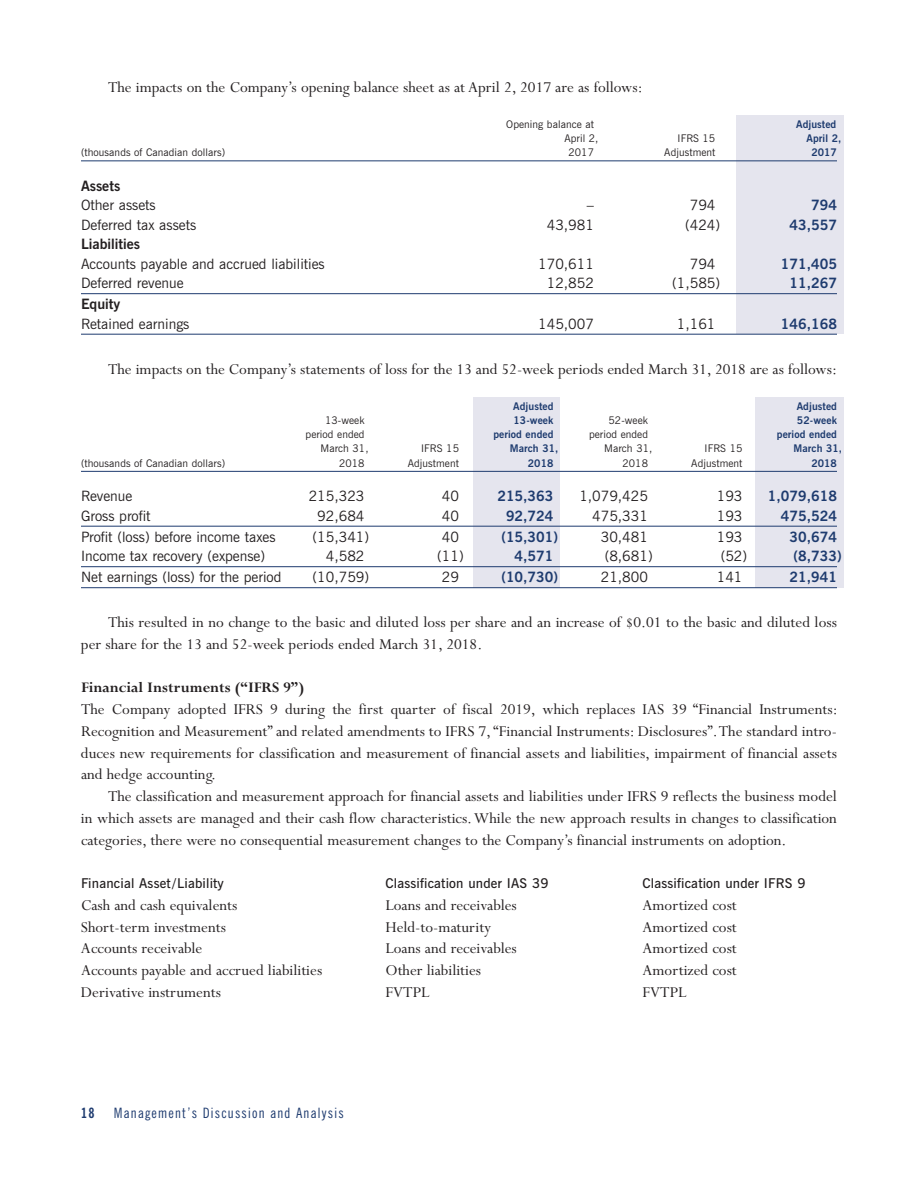
<style>
.page{position:relative;width:918px;height:1188px;background:#fff}
.page>*{position:absolute;margin:0;border:0;box-sizing:border-box;transform-origin:0 0}
.t1{font:16.8px/21.8px "Perpetua";color:#231f20;text-align:justify}
.t2{font:700 16.2px "Perpetua";color:#231f20}
.t3{font:14.25px "News Gothic BT";color:#231f20}
.t4{font:700 14.25px "News Gothic BT";color:#1e3b6f}
.t5{font:condensed 14.25px "News Gothic BT";letter-spacing:.085em;color:#1e3b6f}
.t6{font:700 14.25px "News Gothic BT";color:#231f20}
.t7{font:700 condensed 14.25px "News Gothic BT";color:#1e3b6f}
.t8{font:600 13.5px "News Gothic BT";letter-spacing:.01em;color:#231f20}
.t9{font:10.5px "News Gothic BT";letter-spacing:.005em;color:#231f20}
.t10{font:700 10.5px "News Gothic BT";letter-spacing:.005em;color:#1e3b6f}
</style>
<div class="page">
<div style="left:736px;top:116px;width:108px;height:218px;background:#e5e5ee"></div>
<div style="left:756px;top:398px;width:88px;height:190px;background:#e5e5ee"></div>
<div style="left:474px;top:398px;width:86px;height:190px;background:#e5e5ee"></div>
<hr style="left:81px;top:161px;width:756px;height:1px;background:#1e3b6f">
<hr style="left:81px;top:293px;width:756px;height:1px;background:#1e3b6f">
<hr style="left:81px;top:334px;width:756px;height:1px;background:#1e3b6f">
<hr style="left:81px;top:471px;width:756px;height:1px;background:#1e3b6f">
<hr style="left:81px;top:526px;width:756px;height:1px;background:#1e3b6f">
<hr style="left:81px;top:566px;width:756px;height:1px;background:#1e3b6f">
<hr style="left:81px;top:587px;width:756px;height:1px;background:#1e3b6f">
<p class="t1" style="left:108px;top:75px;width:536px">The impacts on the Company’s opening balance sheet as at April 2, 2017 are as follows:</p>
<p class="t9" style="left:506px;top:120px;width:89px">Opening balance at</p>
<p class="t10" style="left:796px;top:120px;width:42px">Adjusted</p>
<p class="t9" style="left:564px;top:134px;width:36px">April 2,</p>
<p class="t9" style="left:678px;top:134px;width:39px">IFRS 15</p>
<p class="t10" style="left:807px;top:134px;width:36px">April 2,</p>
<p class="t9" style="left:81px;top:149px;width:146px">(thousands of Canadian dollars)</p>
<p class="t9" style="left:569px;top:149px;width:27px">2017</p>
<p class="t9" style="left:664px;top:149px;width:53px">Adjustment</p>
<p class="t10" style="left:811px;top:148px;width:27px">2017</p>
<p class="t6" style="left:81px;top:180px;width:41px">Assets</p>
<p class="t3" style="left:81px;top:200px;width:76px">Other assets</p>
<p class="t3" style="left:587px;top:200px;width:9px">–</p>
<p class="t3" style="left:690px;top:200px;width:27px">794</p>
<p class="t4" style="left:811px;top:200px;width:27px">794</p>
<p class="t3" style="left:81px;top:219px;width:117px">Deferred tax assets</p>
<p class="t3" style="left:547px;top:219px;width:49px">43,981</p>
<p class="t3" style="left:685px;top:219px;width:37px">(424)</p>
<p class="t4" style="left:790px;top:219px;width:49px">43,557</p>
<p class="t6" style="left:81px;top:239px;width:61px">Liabilities</p>
<p class="t3" style="left:81px;top:258px;width:245px">Accounts payable and accrued liabilities</p>
<p class="t3" style="left:538px;top:258px;width:57px">170,611</p>
<p class="t3" style="left:690px;top:258px;width:27px">794</p>
<p class="t4" style="left:781px;top:258px;width:58px">171,405</p>
<p class="t3" style="left:81px;top:278px;width:104px">Deferred revenue</p>
<p class="t3" style="left:547px;top:278px;width:49px">12,852</p>
<p class="t3" style="left:672px;top:278px;width:49px">(1,585)</p>
<p class="t4" style="left:790px;top:278px;width:49px">11,267</p>
<p class="t6" style="left:81px;top:299px;width:41px">Equity</p>
<p class="t3" style="left:81px;top:318px;width:110px">Retained earnings</p>
<p class="t3" style="left:538px;top:318px;width:57px">145,007</p>
<p class="t3" style="left:677px;top:318px;width:40px">1,161</p>
<p class="t4" style="left:781px;top:318px;width:58px">146,168</p>
<p class="t1" style="left:108px;top:357px;width:731px">The impacts on the Company’s statements of loss for the 13 and 52-week periods ended March 31, 2018 are as follows:</p>
<p class="t10" style="left:513px;top:402px;width:42px">Adjusted</p>
<p class="t10" style="left:797px;top:402px;width:42px">Adjusted</p>
<p class="t9" style="left:325px;top:416px;width:41px">13-week</p>
<p class="t10" style="left:513px;top:416px;width:42px">13-week</p>
<p class="t9" style="left:609px;top:416px;width:41px">52-week</p>
<p class="t10" style="left:797px;top:416px;width:42px">52-week</p>
<p class="t9" style="left:306px;top:431px;width:60px">period ended</p>
<p class="t10" style="left:493px;top:430px;width:62px">period ended</p>
<p class="t9" style="left:589px;top:431px;width:60px">period ended</p>
<p class="t10" style="left:777px;top:430px;width:62px">period ended</p>
<p class="t9" style="left:321px;top:445px;width:49px">March 31,</p>
<p class="t9" style="left:421px;top:445px;width:39px">IFRS 15</p>
<p class="t10" style="left:510px;top:445px;width:50px">March 31,</p>
<p class="t9" style="left:604px;top:445px;width:49px">March 31,</p>
<p class="t9" style="left:705px;top:445px;width:39px">IFRS 15</p>
<p class="t10" style="left:793px;top:445px;width:50px">March 31,</p>
<p class="t9" style="left:81px;top:459px;width:146px">(thousands of Canadian dollars)</p>
<p class="t9" style="left:339px;top:459px;width:27px">2018</p>
<p class="t9" style="left:408px;top:459px;width:53px">Adjustment</p>
<p class="t10" style="left:528px;top:459px;width:27px">2018</p>
<p class="t9" style="left:623px;top:459px;width:27px">2018</p>
<p class="t9" style="left:691px;top:459px;width:53px">Adjustment</p>
<p class="t10" style="left:811px;top:459px;width:27px">2018</p>
<p class="t3" style="left:81px;top:491px;width:53px">Revenue</p>
<p class="t3" style="left:309px;top:491px;width:57px">215,323</p>
<p class="t3" style="left:442px;top:491px;width:19px">40</p>
<p class="t4" style="left:497px;top:491px;width:58px">215,363</p>
<p class="t3" style="left:579px;top:491px;width:70px">1,079,425</p>
<p class="t3" style="left:717px;top:491px;width:27px">193</p>
<p class="t4" style="left:768px;top:491px;width:71px">1,079,618</p>
<p class="t3" style="left:81px;top:510px;width:71px">Gross profit</p>
<p class="t3" style="left:317px;top:510px;width:49px">92,684</p>
<p class="t3" style="left:442px;top:510px;width:19px">40</p>
<p class="t4" style="left:506px;top:510px;width:49px">92,724</p>
<p class="t3" style="left:592px;top:510px;width:57px">475,331</p>
<p class="t3" style="left:717px;top:510px;width:27px">193</p>
<p class="t4" style="left:781px;top:510px;width:58px">475,524</p>
<p class="t3" style="left:81px;top:531px;width:196px">Profit (loss) before income taxes</p>
<p class="t3" style="left:313px;top:531px;width:58px">(15,341)</p>
<p class="t3" style="left:442px;top:531px;width:19px">40</p>
<p class="t4" style="left:501px;top:531px;width:58px">(15,301)</p>
<p class="t3" style="left:601px;top:531px;width:49px">30,481</p>
<p class="t3" style="left:717px;top:531px;width:27px">193</p>
<p class="t4" style="left:790px;top:531px;width:49px">30,674</p>
<p class="t3" style="left:81px;top:551px;width:186px">Income tax recovery (expense)</p>
<p class="t3" style="left:326px;top:551px;width:40px">4,582</p>
<p class="t3" style="left:437px;top:551px;width:28px">(11)</p>
<p class="t4" style="left:515px;top:551px;width:40px">4,571</p>
<p class="t3" style="left:605px;top:551px;width:49px">(8,681)</p>
<p class="t3" style="left:721px;top:551px;width:28px">(52)</p>
<p class="t4" style="left:794px;top:551px;width:50px">(8,733)</p>
<p class="t3" style="left:81px;top:572px;width:202px">Net earnings (loss) for the period</p>
<p class="t3" style="left:313px;top:572px;width:58px">(10,759)</p>
<p class="t3" style="left:442px;top:572px;width:19px">29</p>
<p class="t4" style="left:501px;top:572px;width:58px">(10,730)</p>
<p class="t3" style="left:601px;top:572px;width:49px">21,800</p>
<p class="t3" style="left:717px;top:572px;width:27px">141</p>
<p class="t4" style="left:790px;top:572px;width:49px">21,941</p>
<p class="t1" style="left:81px;top:610px;width:757px;text-indent:27px">This resulted in no change to the basic and diluted loss per share and an increase of $0.01 to the basic and diluted loss per share for the 13 and 52-week periods ended March 31, 2018.</p>
<p class="t2" style="left:81px;top:682px;width:225px">Financial Instruments (“IFRS 9”)</p>
<p class="t1" style="left:81px;top:697px;width:758px">The Company adopted IFRS 9 during the first quarter of fiscal 2019, which replaces IAS 39 “Financial Instruments:<br>Recognition and Measurement” and related amendments to IFRS 7,“Financial Instruments: Disclosures”.The standard intro&shy;duces new requirements for classification and measurement of financial assets and liabilities, impairment of financial assets and hedge accounting.</p>
<p class="t1" style="left:81px;top:784px;width:758px;text-indent:27px">The classification and measurement approach for financial assets and liabilities under IFRS 9 reflects the business model in which assets are managed and their cash flow characteristics.While the new approach results in changes to classification categories, there were no consequential measurement changes to the Company’s financial instruments on adoption.</p>
<p class="t8" style="left:81px;top:878px;width:144px">Financial Asset/Liability</p>
<p class="t8" style="left:385px;top:878px;width:165px">Classification under IAS 39</p>
<p class="t8" style="left:642px;top:878px;width:165px">Classification under IFRS 9</p>
<p class="t1" style="left:81px;top:893px;width:158px">Cash and cash equivalents</p>
<p class="t1" style="left:385px;top:893px;width:133px">Loans and receivables</p>
<p class="t1" style="left:642px;top:893px;width:96px">Amortized cost</p>
<p class="t1" style="left:81px;top:915px;width:147px">Short-term investments</p>
<p class="t1" style="left:385px;top:915px;width:107px">Held-to-maturity</p>
<p class="t1" style="left:642px;top:915px;width:96px">Amortized cost</p>
<p class="t1" style="left:81px;top:937px;width:123px">Accounts receivable</p>
<p class="t1" style="left:385px;top:937px;width:133px">Loans and receivables</p>
<p class="t1" style="left:642px;top:937px;width:96px">Amortized cost</p>
<p class="t1" style="left:81px;top:958px;width:243px">Accounts payable and accrued liabilities</p>
<p class="t1" style="left:385px;top:958px;width:97px">Other liabilities</p>
<p class="t1" style="left:642px;top:958px;width:96px">Amortized cost</p>
<p class="t1" style="left:81px;top:980px;width:142px">Derivative instruments</p>
<p class="t1" style="left:385px;top:980px;width:46px">FVTPL</p>
<p class="t1" style="left:642px;top:980px;width:46px">FVTPL</p>
<p class="t7" style="left:81px;top:1108px;width:15px">18</p>
<p class="t5" style="left:114px;top:1108px;width:231px">Management’s Discussion and Analysis</p>
</div>
